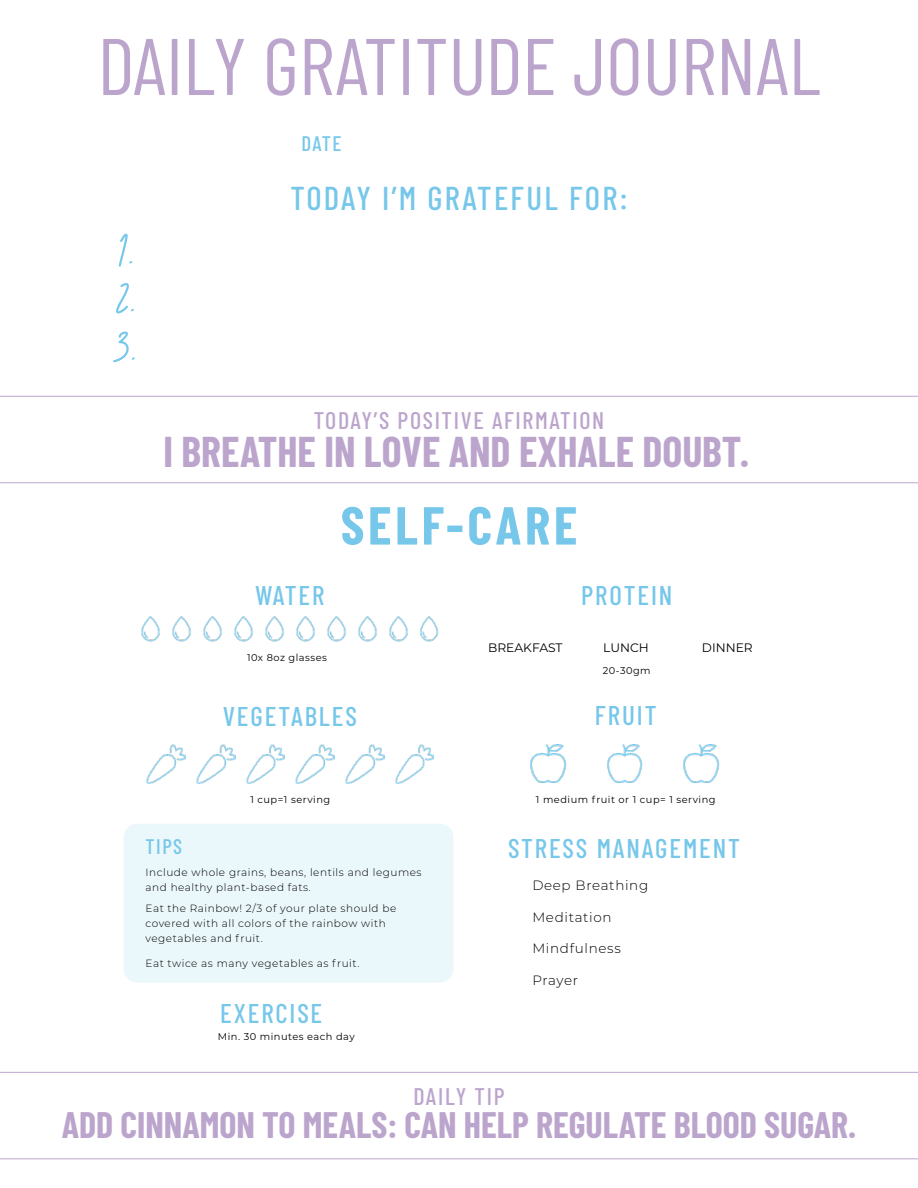
<style>
.page{position:relative;width:918px;height:1188px;background:#fff}
.page>*{position:absolute;margin:0;border:0;box-sizing:border-box;transform-origin:0 0}
.t1{font:80.1px "Barlow Condensed";color:#bca5cd}
.t2{font:700 53.4px "Barlow Condensed";letter-spacing:.07em;color:#76c7ea}
.t3{font:53.1px/48.2px "Brittany Signature";color:#76c7ea;text-align:justify}
.t4{font:700 42px "Barlow Condensed";color:#bca5cd}
.t5{font:700 36px "Barlow Condensed";color:#bca5cd}
.t6{font:500 33px "Barlow Condensed";letter-spacing:.07em;color:#76c7ea}
.t7{font:500 27px "Barlow Condensed";letter-spacing:.07em;color:#76c7ea}
.t8{font:500 24px "Barlow Condensed";letter-spacing:.07em;color:#bca5cd}
.t9{font:500 21px "Barlow Condensed";letter-spacing:.07em;color:#76c7ea}
.t10{font:300 13.5px "Montserrat";letter-spacing:.05em;color:#000}
.t11{font:12.3px "Montserrat";color:#000}
.t12{font:300 10.5px/15px "Montserrat";letter-spacing:.05em;color:#000}
.t13{font:9.9px "Montserrat";letter-spacing:.05em;color:#000}
.t14{font:9.75px "Montserrat";letter-spacing:.05em;color:#000}
</style>
<div class="page">
<hr style="left:0;top:482px;width:918px;height:1px;background:#bca5cd">
<img style="left:141px;top:616px;width:19px;height:25px">
<img style="left:172px;top:616px;width:19px;height:25px">
<img style="left:203px;top:616px;width:19px;height:25px">
<img style="left:234px;top:616px;width:19px;height:25px">
<img style="left:265px;top:616px;width:19px;height:25px">
<img style="left:296px;top:616px;width:19px;height:25px">
<img style="left:327px;top:616px;width:19px;height:25px">
<img style="left:358px;top:616px;width:19px;height:25px">
<img style="left:389px;top:616px;width:19px;height:25px">
<img style="left:420px;top:616px;width:19px;height:25px">
<img style="left:147px;top:745px;width:38px;height:38px">
<img style="left:196px;top:745px;width:39px;height:38px">
<img style="left:246px;top:745px;width:39px;height:38px">
<img style="left:296px;top:745px;width:38px;height:38px">
<img style="left:346px;top:745px;width:38px;height:38px">
<img style="left:395px;top:745px;width:39px;height:38px">
<img style="left:530px;top:744px;width:37px;height:39px">
<img style="left:607px;top:744px;width:36px;height:39px">
<img style="left:683px;top:744px;width:37px;height:39px">
<div style="left:124px;top:824px;width:329px;height:159px;background:#eaf7fb;border-radius:14px"></div>
<hr style="left:0;top:396px;width:918px;height:1px;background:#bca5cd">
<hr style="left:0;top:1158px;width:918px;height:1px;background:#bca5cd">
<hr style="left:0;top:1072px;width:918px;height:1px;background:#bca5cd">
<h1 class="t1" style="left:98px;top:9px;width:724px">DAILY GRATITUDE JOURNAL</h1>
<h3 class="t3" style="left:115px;top:221px;width:24px">1.<br>2.<br>3.</h3>
<h3 class="t9" style="left:302px;top:128px;width:42px">DATE</h3>
<h3 class="t6" style="left:290px;top:175px;width:339px">TODAY I’M GRATEFUL FOR:</h3>
<h3 class="t8" style="left:314px;top:403px;width:292px">TODAY’S POSITIVE AFIRMATION</h3>
<h3 class="t4" style="left:163px;top:422px;width:587px">I BREATHE IN LOVE AND EXHALE DOUBT.</h3>
<h2 class="t2" style="left:341px;top:487px;width:238px">SELF-CARE</h2>
<h3 class="t7" style="left:255px;top:576px;width:71px">WATER</h3>
<p class="t14" style="left:247px;top:651px;width:82px">10x 8oz glasses</p>
<h3 class="t7" style="left:223px;top:697px;width:136px">VEGETABLES</h3>
<p class="t11" style="left:488px;top:639px;width:76px">BREAKFAST</p>
<h3 class="t7" style="left:581px;top:576px;width:93px">PROTEIN</h3>
<p class="t11" style="left:603px;top:639px;width:47px">LUNCH</p>
<p class="t11" style="left:702px;top:639px;width:52px">DINNER</p>
<p class="t14" style="left:603px;top:664px;width:49px">20-30gm</p>
<h3 class="t7" style="left:595px;top:696px;width:63px">FRUIT</h3>
<p class="t13" style="left:250px;top:793px;width:81px">1 cup=1 serving</p>
<h3 class="t9" style="left:146px;top:831px;width:38px">TIPS</h3>
<p class="t12" style="left:146px;top:864px;width:278px">Include whole grains, beans, lentils and legumes and healthy plant-based fats.</p>
<p class="t12" style="left:146px;top:901px;width:252px">Eat the Rainbow! 2/3 of your plate should be covered with all colors of the rainbow with vegetables and fruit.</p>
<p class="t12" style="left:146px;top:955px;width:215px">Eat twice as many vegetables as fruit.</p>
<h3 class="t7" style="left:220px;top:994px;width:104px">EXERCISE</h3>
<p class="t13" style="left:218px;top:1030px;width:138px">Min. 30 minutes each day</p>
<p class="t13" style="left:536px;top:793px;width:181px">1 medium fruit or 1 cup= 1 serving</p>
<h3 class="t7" style="left:508px;top:829px;width:234px">STRESS MANAGEMENT</h3>
<p class="t10" style="left:532px;top:876px;width:117px">Deep Breathing</p>
<p class="t10" style="left:532px;top:908px;width:81px">Meditation</p>
<p class="t10" style="left:532px;top:939px;width:90px">Mindfulness</p>
<p class="t10" style="left:532px;top:971px;width:47px">Prayer</p>
<h3 class="t8" style="left:413px;top:1079px;width:93px">DAILY TIP</h3>
<h3 class="t5" style="left:62px;top:1099px;width:796px">ADD CINNAMON TO MEALS: CAN HELP REGULATE BLOOD SUGAR.</h3>
</div>
